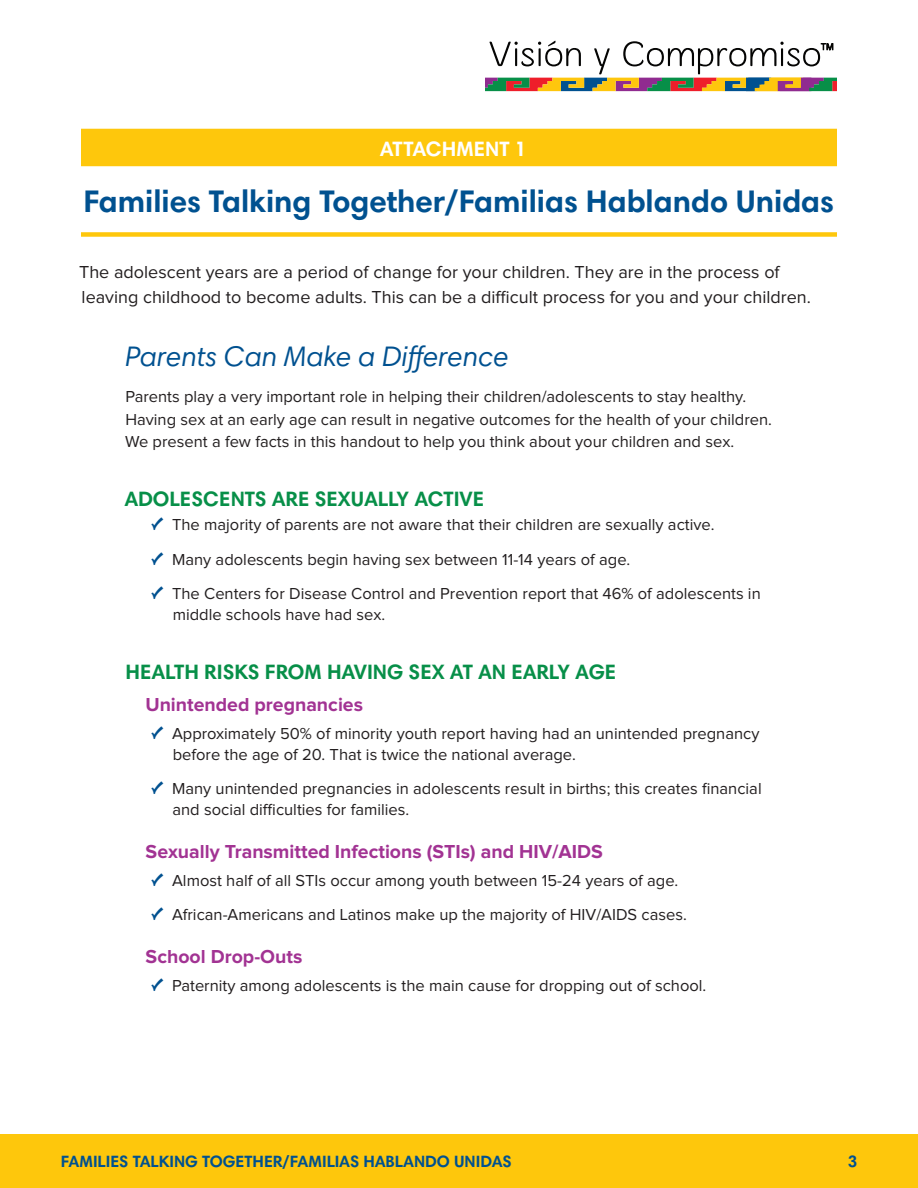
<style>
.page{position:relative;width:918px;height:1188px;background:#fff}
.page>*{position:absolute;margin:0;border:0;box-sizing:border-box;transform-origin:0 0}
.Attachment_h1{font:700 31.5px "Harmonia Sans Std";color:#005190}
.Attachment_h2{font:italic 28.5px "Harmonia Sans Std";color:#005190}
.Attachment_h2-2{font:700 21px "Harmonia Sans Std";color:#078f48}
.attachment_header{font:700 21px "Harmonia Sans Std";color:#fff}
.Attachment_h3{font:700 19.5px "Proxima Nova";color:#a23393}
.t1{font:18px/25.5px "Proxima Nova";color:#231f20}
.attachment_bullets{font:16.5px/21px "Proxima Nova";color:#231f20}
.t2{font:700 16.5px "Harmonia Sans Std";color:#005190}
.s1{font-family:"Click Bits Icons 1";font-size:19.5px;color:#005190}
</style>
<div class="page">
<svg style="left:485px;top:41px;width:352px;height:50px"></svg>
<div style="left:0;top:1134px;width:918px;height:54px;background:#fec70c"></div>
<div style="left:81px;top:129px;width:756px;height:37px;background:#fec70c"></div>
<div style="left:81px;top:232px;width:756px;height:5px;background:#fec70c"></div>
<p class="attachment_header" style="left:380px;top:135px;width:149px">ATTACHMENT 1</p>
<p class="Attachment_h1" style="left:83px;top:181px;width:752px">Families Talking Together/Familias Hablando Unidas</p>
<p class="t1" style="left:79px;top:260px;width:733px">The adolescent years are a period of change for your children. They are in the process of leaving childhood to become adults. This can be a difficult process for you and your children.</p>
<p class="Attachment_h2" style="left:125px;top:340px;width:385px">Parents Can Make a Difference</p>
<p class="attachment_bullets" style="left:125px;top:386px;width:648px;line-height:22.5px">Parents play a very important role in helping their children/adolescents to stay healthy.<br>Having sex at an early age can result in negative outcomes for the health of your children.<br>We present a few facts in this handout to help you think about your children and sex.</p>
<p class="Attachment_h2-2" style="left:124px;top:486px;width:361px">ADOLESCENTS ARE SEXUALLY ACTIVE</p>
<p class="attachment_bullets" style="left:151px;top:514px;width:565px"><span class="s1">E</span> The majority of parents are not aware that their children are sexually active.</p>
<p class="attachment_bullets" style="left:151px;top:549px;width:481px"><span class="s1">E</span> Many adolescents begin having sex between 11-14 years of age.</p>
<p class="attachment_bullets" style="left:173px;top:583px;width:590px;text-indent:-22px"><span class="s1">E</span> The Centers for Disease Control and Prevention report that 46% of adolescents in middle schools have had sex.</p>
<p class="Attachment_h2-2" style="left:125px;top:659px;width:492px">HEALTH RISKS FROM HAVING SEX AT AN EARLY AGE</p>
<p class="Attachment_h3" style="left:145px;top:693px;width:219px">Unintended pregnancies</p>
<p class="attachment_bullets" style="left:173px;top:723px;width:588px;text-indent:-22px"><span class="s1">E</span> Approximately 50% of minority youth report having had an unintended pregnancy before the age of 20. That is twice the national average.</p>
<p class="attachment_bullets" style="left:173px;top:779px;width:591px;text-indent:-22px"><span class="s1">E</span> Many unintended pregnancies in adolescents result in births; this creates financial and social difficulties for families.</p>
<p class="Attachment_h3" style="left:146px;top:840px;width:459px">Sexually Transmitted Infections (STIs) and HIV/AIDS</p>
<p class="attachment_bullets" style="left:151px;top:870px;width:529px"><span class="s1">E</span> Almost half of all STIs occur among youth between 15-24 years of age.</p>
<p class="attachment_bullets" style="left:151px;top:905px;width:537px"><span class="s1">E</span> African-Americans and Latinos make up the majority of HIV/AIDS cases.</p>
<p class="Attachment_h3" style="left:146px;top:945px;width:158px">School Drop-Outs</p>
<p class="attachment_bullets" style="left:151px;top:975px;width:557px"><span class="s1">E</span> Paternity among adolescents is the main cause for dropping out of school.</p>
<p class="t2" style="left:61px;top:1151px;width:453px">FAMILIES TALKING TOGETHER/FAMILIAS HABLANDO UNIDAS</p>
<p class="t2" style="left:848px;top:1151px;width:11px">3</p>
</div>
